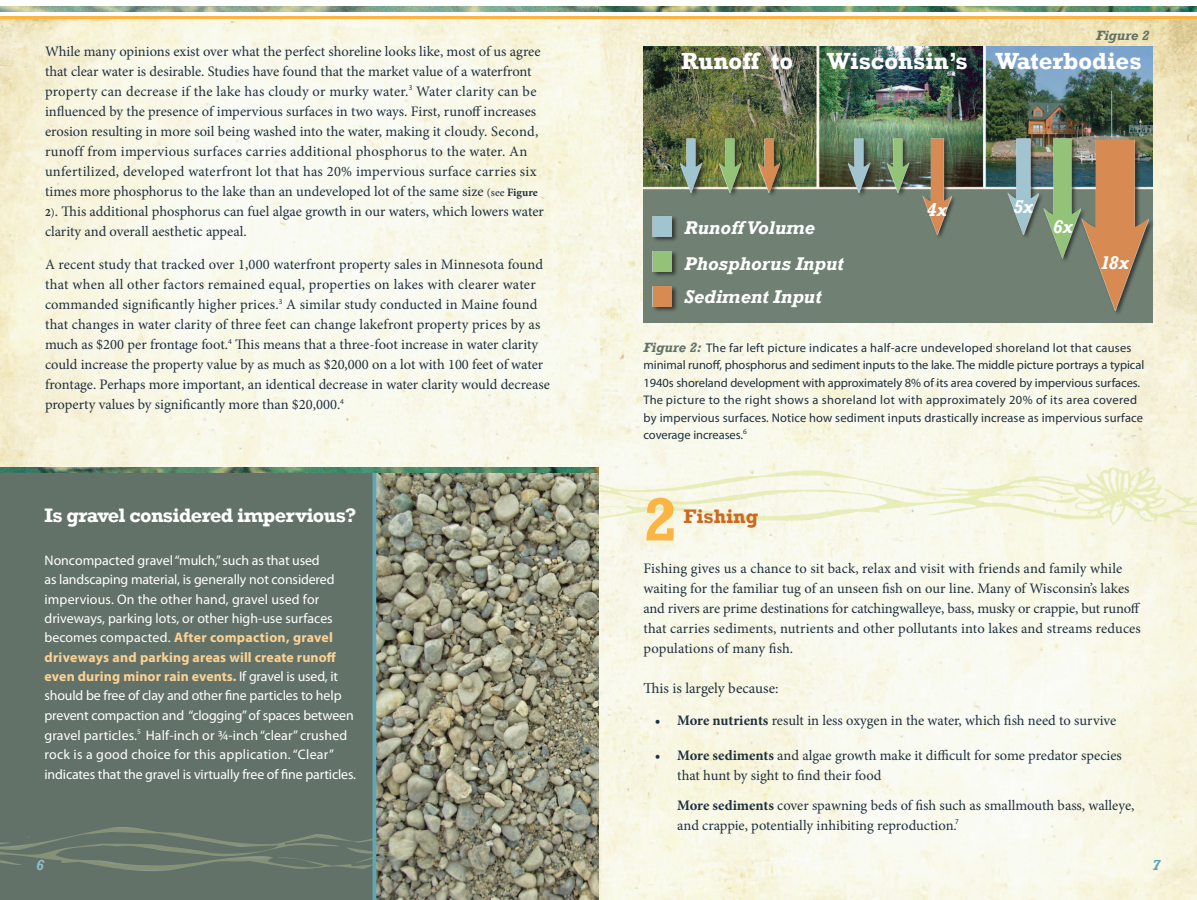
<style>
.page{position:relative;width:1197px;height:900px;background:#fff}
.page>*{position:absolute;margin:0;border:0;box-sizing:border-box;transform-origin:0 0}
.t1{font:700 61.88px "Rockwell";color:#fbb545}
.t2{font:700 24px "Rockwell";color:#fff}
.t3{font:700 20px "Rockwell";letter-spacing:-.03em;color:#fff}
.t4{font:700 20px "Rockwell";color:#cb6823}
.t5{font:italic 700 18.88px "Rockwell";color:#fff}
.t6{font:15px "Minion Pro";letter-spacing:-.005em;color:#20303f}
.t7{font:italic 700 15px "Rockwell";color:#5fa7b6}
.t8{font:italic 700 15px "Rockwell";color:#91bec9}
.t9{font:14.5px/20px "Minion Pro";color:#20303f}
.t10{font:13.88px/19.4px "Myriad Pro";letter-spacing:-.005em;color:#fff}
.t11{font:italic 700 13.75px "Rockwell";color:#637268}
.t12{font:12.5px/17.5px "Myriad Pro";letter-spacing:.01em;color:#20303f}
.s1{font-size:11.25px}
.s2{font-weight:700;font-size:11.25px}
.s3{font-weight:700;color:#fdd293}
.s4{font-family:"Rockwell";font-weight:700;font-style:italic;font-size:13.75px;color:#637268}
.s5{font-weight:700}
</style>
<div class="page">
<img style="left:598px;top:6px;width:599px;height:6px">
<img style="left:0;top:18px;width:1197px;height:882px">
<svg style="left:0;top:6px;width:598px;height:6px;background:#90ab90"></svg>
<hr style="left:0;top:16px;width:1197px;height:2px;background:#fbb545">
<div style="left:0;top:473px;width:474px;height:427px;background:#637268"></div>
<img style="left:376px;top:473px;width:223px;height:427px">
<img style="left:643px;top:46px;width:509px;height:276px">
<div style="left:679px;top:137px;width:29px;height:62px;background:#231f20;opacity:.75"></div>
<div style="left:680px;top:139px;width:22px;height:54px;background:#fff;opacity:.75"></div>
<div style="left:687px;top:139px;width:8px;height:36px;background:#a1c5d0"></div>
<svg style="left:680px;top:162px;width:22px;height:31px"></svg>
<div style="left:718px;top:137px;width:29px;height:62px;background:#231f20;opacity:.75"></div>
<div style="left:719px;top:139px;width:23px;height:54px;background:#fff;opacity:.75"></div>
<div style="left:726px;top:139px;width:9px;height:36px;background:#92c378"></div>
<svg style="left:719px;top:162px;width:22px;height:31px"></svg>
<div style="left:757px;top:137px;width:29px;height:62px;background:#231f20;opacity:.75"></div>
<div style="left:758px;top:139px;width:23px;height:54px;background:#fff;opacity:.75"></div>
<div style="left:765px;top:139px;width:9px;height:36px;background:#d78b53"></div>
<svg style="left:758px;top:162px;width:22px;height:31px"></svg>
<div style="left:847px;top:137px;width:29px;height:62px;background:#231f20;opacity:.75"></div>
<div style="left:848px;top:139px;width:22px;height:54px;background:#fff;opacity:.75"></div>
<div style="left:855px;top:139px;width:8px;height:36px;background:#a1c5d0"></div>
<svg style="left:848px;top:162px;width:22px;height:31px"></svg>
<div style="left:886px;top:137px;width:29px;height:62px;background:#231f20;opacity:.75"></div>
<div style="left:887px;top:139px;width:23px;height:54px;background:#fff;opacity:.75"></div>
<div style="left:894px;top:139px;width:9px;height:36px;background:#92c378"></div>
<svg style="left:887px;top:162px;width:22px;height:31px"></svg>
<div style="left:922px;top:137px;width:36px;height:104px;background:#231f20;opacity:.75"></div>
<div style="left:923px;top:139px;width:29px;height:96px;background:#fff;opacity:.75"></div>
<div style="left:931px;top:139px;width:13px;height:73px;background:#d78b53"></div>
<svg style="left:923px;top:195px;width:29px;height:40px"></svg>
<div style="left:1007px;top:137px;width:38px;height:104px;background:#231f20;opacity:.75"></div>
<div style="left:1008px;top:139px;width:31px;height:96px;background:#fff;opacity:.75"></div>
<div style="left:1016px;top:139px;width:14px;height:71px;background:#a1c5d0"></div>
<div style="left:1043px;top:137px;width:44px;height:128px;background:#231f20;opacity:.75"></div>
<div style="left:1044px;top:139px;width:37px;height:120px;background:#fff;opacity:.75"></div>
<div style="left:1054px;top:139px;width:17px;height:89px;background:#92c378"></div>
<div style="left:1081px;top:138px;width:74px;height:179px;background:#231f20;opacity:.75"></div>
<div style="left:1082px;top:140px;width:67px;height:171px;background:#fff;opacity:.75"></div>
<div style="left:1096px;top:140px;width:39px;height:109px;background:#d78b53"></div>
<svg style="left:1008px;top:192px;width:141px;height:119px"></svg>
<div style="left:651px;top:215px;width:27px;height:28px;background:#231f20;opacity:.75"></div>
<div style="left:653px;top:216px;width:19px;height:21px;background:#a1c5d0"></div>
<div style="left:651px;top:250px;width:27px;height:28px;background:#231f20;opacity:.75"></div>
<div style="left:653px;top:251px;width:19px;height:21px;background:#92c378"></div>
<div style="left:651px;top:285px;width:27px;height:28px;background:#231f20;opacity:.75"></div>
<div style="left:653px;top:286px;width:19px;height:21px;background:#d78b53"></div>
<img style="left:0;top:827px;width:413px;height:48px">
<hr style="left:373px;top:470px;width:3px;height:430px;background:#5fa7b6">
<img style="left:0;top:467px;width:598px;height:6px">
<img style="left:598px;top:467px;width:599px;height:60px">
<p class="t9" style="left:45px;top:41px;width:497px">While many opinions exist over what the perfect shoreline looks like, most of us agree</p>
<p class="t9" style="left:45px;top:61px;width:488px">that clear water is desirable. Studies have found that the market value of a waterfront</p>
<p class="t9" style="left:45px;top:81px;width:500px">property can decrease if the lake has cloudy or murky water.<sup>3</sup> Water clarity can be influenced by the presence of impervious surfaces in two ways. First, runoff increases erosion resulting in more soil being washed into the water, making it cloudy. Second, runoff from impervious surfaces carries additional phosphorus to the water. An unfertilized, developed waterfront lot that has 20% impervious surface carries six times more phosphorus to the lake than an undeveloped lot of the same size <span class="s1">(see</span> <span class="s2">Figure 2</span><span class="s1">)</span>. This additional phosphorus can fuel algae growth in our waters, which lowers water clarity and overall aesthetic appeal.</p>
<p class="t9" style="left:45px;top:255px;width:507px">A recent study that tracked over 1,000 waterfront property sales in Minnesota found that when all other factors remained equal, properties on lakes with clearer water commanded significantly higher prices.<sup>3</sup> A similar study conducted in Maine found that changes in water clarity of three feet can change lakefront property prices by as much as $200 per frontage foot.<sup>4</sup> This means that a three-foot increase in water clarity could increase the property value by as much as $20,000 on a lot with 100 feet of water frontage. Perhaps more important, an identical decrease in water clarity would decrease property values by significantly more than $20,000.<sup>4</sup></p>
<p class="t3" style="left:45px;top:503px;width:314px">Is gravel considered impervious?</p>
<p class="t10" style="left:45px;top:550px;width:299px">Noncompacted gravel “mulch,” such as that used<br>as landscaping material, is generally not considered impervious. On the other hand, gravel used for driveways, parking lots, or other high-use surfaces becomes compacted. <span class="s3">After compaction, gravel driveways and parking areas will create runoff even during minor rain events.</span> If gravel is used, it should be free of clay and other fine particles to help</p>
<p class="t10" style="left:45px;top:705px;width:313px">prevent compaction and “clogging” of spaces between gravel particles.<sup>5</sup> Half-inch or ¾-inch “clear” crushed rock is a good choice for this application. “Clear” indicates that the gravel is virtually free of fine particles.</p>
<p class="t8" style="left:36px;top:856px;width:10px">6</p>
<p class="t11" style="left:1096px;top:27px;width:55px">Figure 2</p>
<p class="t2" style="left:681px;top:46px;width:114px">Runoff to</p>
<p class="t2" style="left:827px;top:46px;width:316px">Wisconsin’s Waterbodies</p>
<p class="t5" style="left:684px;top:217px;width:132px">Runoff Volume</p>
<p class="t5" style="left:684px;top:252px;width:161px">Phosphorus Input</p>
<p class="t5" style="left:684px;top:285px;width:139px">Sediment Input</p>
<p class="t5" style="left:927px;top:198px;width:21px">4x</p>
<p class="t5" style="left:1013px;top:195px;width:21px">5x</p>
<p class="t5" style="left:1053px;top:216px;width:21px">6x</p>
<p class="t5" style="left:1100px;top:252px;width:30px">18x</p>
<p class="t12" style="left:643px;top:339px;width:502px"><span class="s4">Figure 2:</span> The far left picture indicates a half-acre undeveloped shoreland lot that causes minimal runoff, phosphorus and sediment inputs to the lake. The middle picture portrays a typical 1940s shoreland development with approximately 8% of its area covered by impervious surfaces.<br>The picture to the right shows a shoreland lot with approximately 20% of its area covered by impervious surfaces. Notice how sediment inputs drastically increase as impervious surface coverage increases.<sup>6</sup></p>
<p class="t1" style="left:643px;top:482px;width:36px">2</p>
<p class="t4" style="left:683px;top:504px;width:76px">Fishing</p>
<p class="t9" style="left:643px;top:559px;width:499px">Fishing gives us a chance to sit back, relax and visit with friends and family while waiting for the familiar tug of an unseen fish on our line. Many of Wisconsin’s lakes and rivers are prime destinations for catchingwalleye, bass, musky or crappie, but runoff that carries sediments, nutrients and other pollutants into lakes and streams reduces populations of many fish.</p>
<p class="t6" style="left:643px;top:678px;width:136px">This is largely because:</p>
<p class="t9" style="left:655px;top:710px;width:463px"><span class="s5">• More nutrients</span> result in less oxygen in the water, which fish need to survive</p>
<p class="t9" style="left:677px;top:745px;width:446px;text-indent:-22px"><span class="s5">• More sediments</span> and algae growth make it difficult for some predator species that hunt by sight to find their food</p>
<p class="t9" style="left:677px;top:795px;width:459px"><span class="s5">More sediments</span> cover spawning beds of fish such as smallmouth bass, walleye, and crappie, potentially inhibiting reproduction.<sup>7</sup></p>
<p class="t7" style="left:1152px;top:856px;width:10px">7</p>
</div>
